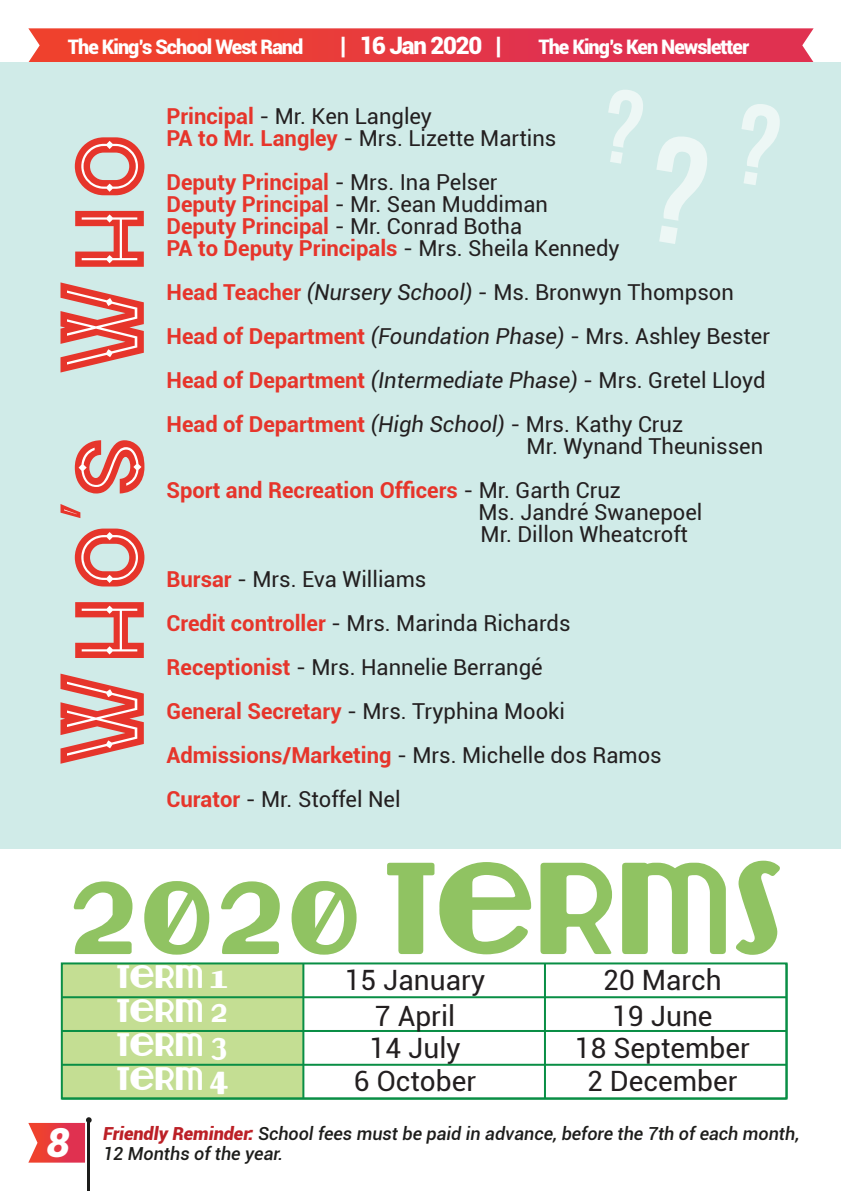
<style>
.page{position:relative;width:842px;height:1191px;background:#fff}
.page>*{position:absolute;margin:0;border:0;box-sizing:border-box;transform-origin:0 0}
.t1{font:130.2px "Sevastian 04 Base";color:#e6352b}
.t2{font:104px "Lemondrop";color:#90c362}
.t3{font:italic 900 40px "Roboto";color:#fff}
.t4{font:28px "Roboto";color:#231f20}
.t5{font:26px/34px "Lemondrop";color:#fff;text-align:justify}
.t6{font:900 24px "Roboto";letter-spacing:-.05em;color:#fff}
.t7{font:22px/44px "Roboto";color:#231f20}
.t8{font:700 22px/22px "Roboto";color:#e6352b}
.t9{font:900 20px "Roboto";letter-spacing:-.05em;color:#fff}
.t10{font:italic 500 18px "Roboto";color:#1d1d1b}
.s1{font-weight:700;color:#e6352b}
.s2{font-weight:400;color:#231f20}
.s3{font-style:italic}
.s4{font-weight:900;color:#bc2026}
</style>
<div class="page">
<hr style="left:87px;top:1120px;width:3px;height:71px;background:#1d1d1b">
<svg style="left:28px;top:1117px;width:64px;height:45px"></svg>
<svg style="left:28px;top:28px;width:786px;height:34px;background:#e73d45"></svg>
<div style="left:62px;top:963px;width:241px;height:135px;background:#c4de93"></div>
<div style="left:61px;top:962px;width:726px;height:137px;border:2px solid #098e45"></div>
<hr style="left:62px;top:1097px;width:724px;height:2px;background:#098e45">
<hr style="left:62px;top:1063px;width:724px;height:2px;background:#098e45">
<hr style="left:62px;top:1030px;width:724px;height:2px;background:#098e45">
<hr style="left:62px;top:996px;width:724px;height:2px;background:#098e45">
<hr style="left:785px;top:963px;width:2px;height:135px;background:#098e45">
<hr style="left:544px;top:963px;width:2px;height:135px;background:#098e45">
<hr style="left:302px;top:963px;width:2px;height:135px;background:#098e45">
<div style="left:0;top:62px;width:841px;height:786px;background:#d0ebe8"></div>
<p class="t9" style="left:68px;top:32px;width:237px">The King’s School West Rand</p>
<p class="t6" style="left:340px;top:28px;width:163px">| 16 Jan 2020 |</p>
<p class="t9" style="left:538px;top:32px;width:212px">The King’s Ken Newsletter</p>
<h1 class="t1" style="left:29px;top:771px;width:643px;rotate:-90deg">Who’s Who</h1>
<p class="t7" style="left:166px;top:105px;width:391px;line-height:22px"><span class="s1">Principal</span> - Mr. Ken Langley<br><span class="s1">PA to Mr. Langley</span> - Mrs. Lizette Martins</p>
<p class="t8" style="left:166px;top:171px;width:455px">Deputy Principal <span class="s2">- Mrs. Ina Pelser<br></span>Deputy Principal <span class="s2">- Mr. Sean Muddiman </span>Deputy Principal <span class="s2">- Mr. Conrad Botha<br></span>PA to Deputy Principals <span class="s2">- Mrs. Sheila Kennedy</span></p>
<p class="t7" style="left:166px;top:270px;width:605px"><span class="s1">Head Teacher</span> <span class="s3">(Nursery School)</span> - Ms. Bronwyn Thompson <span class="s1">Head of Department</span> <span class="s3">(Foundation Phase)</span> - Mrs. Ashley Bester <span class="s1">Head of Department</span> <span class="s3">(Intermediate Phase)</span> - Mrs. Gretel Lloyd <span class="s1">Head of Department</span> <span class="s3">(High School)</span> - Mrs. Kathy Cruz</p>
<p class="t7" style="left:166px;top:424px;width:598px;text-indent:360px">Mr. Wynand Theunissen<br><span class="s1">Sport and Recreation Officers</span> - Mr. Garth Cruz</p>
<p class="t7" style="left:478px;top:501px;width:225px;line-height:22px">Ms. Jandré Swanepoel<br>Mr. Dillon Wheatcroft</p>
<p class="t7" style="left:166px;top:556px;width:497px"><span class="s1">Bursar</span> - Mrs. Eva Williams<br><span class="s1">Credit controller</span> - Mrs. Marinda Richards <span class="s1">Receptionist</span> - Mrs. Hannelie Berrangé<br><span class="s1">General Secretary</span> - Mrs. Tryphina Mooki <span class="s1">Admissions/Marketing</span> - Mrs. Michelle dos Ramos</p>
<p class="t7" style="left:166px;top:776px;width:236px"><span class="s1">Curator</span> - Mr. Stoffel Nel</p>
<h2 class="t2" style="left:66px;top:835px;width:720px">2020 TERMS</h2>
<p class="t5" style="left:117px;top:961px;width:113px">TERM 1<br>TERM 2<br>TERM 3<br>TERM 4</p>
<p class="t4" style="left:345px;top:960px;width:142px">15 January</p>
<p class="t4" style="left:603px;top:960px;width:120px">20 March</p>
<p class="t4" style="left:375px;top:996px;width:82px">7 April</p>
<p class="t4" style="left:612px;top:996px;width:102px">19 June</p>
<p class="t4" style="left:370px;top:1028px;width:92px">14 July</p>
<p class="t4" style="left:575px;top:1028px;width:177px">18 September</p>
<p class="t4" style="left:354px;top:1061px;width:124px">6 October</p>
<p class="t4" style="left:587px;top:1061px;width:152px">2 December</p>
<h3 class="t3" style="left:46px;top:1114px;width:25px">8</h3>
<p class="t10" style="left:103px;top:1120px;width:698px"><span class="s4">Friendly Reminder:</span> School fees must be paid in advance, before the 7th of each month,</p>
<p class="t10" style="left:103px;top:1140px;width:182px">12 Months of the year.</p>
</div>
